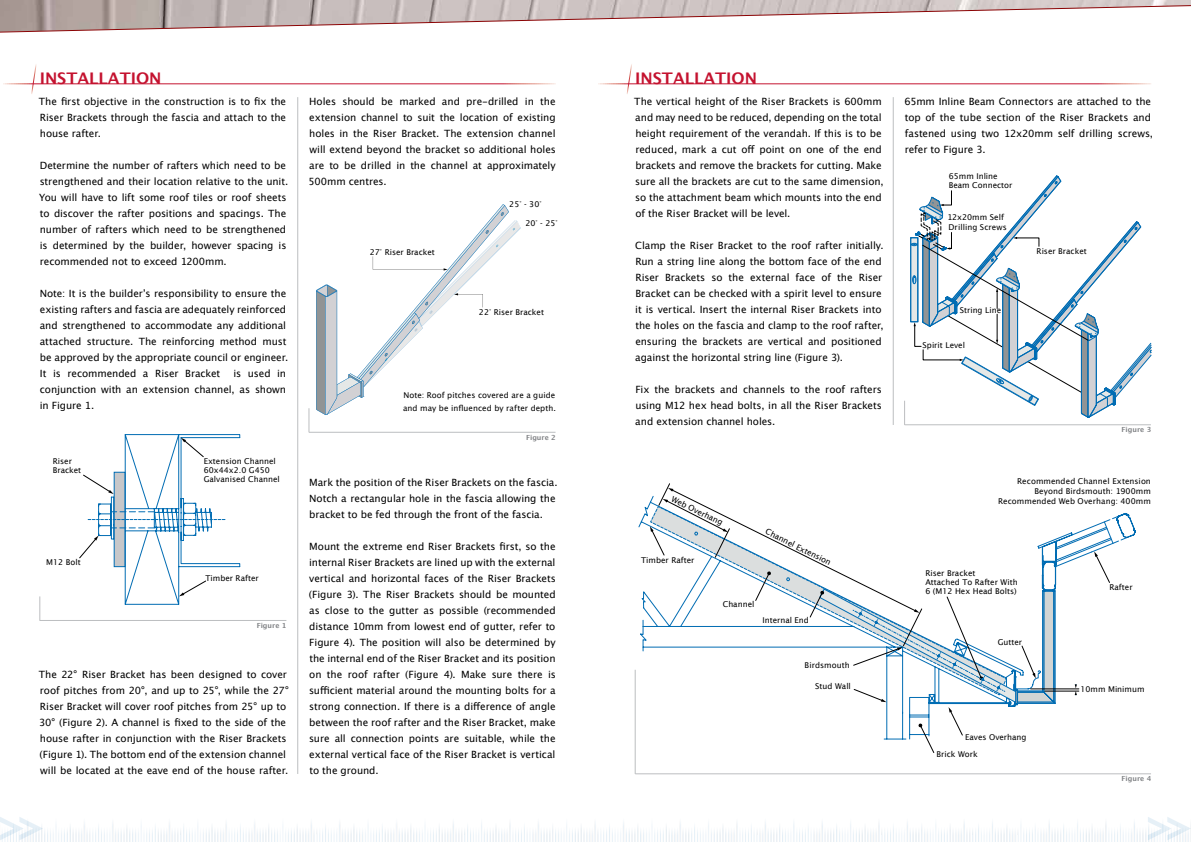
<style>
.page{position:relative;width:1191px;height:842px;background:#fff}
.page>*{position:absolute;margin:0;border:0;box-sizing:border-box;transform-origin:0 0}
.t1{font:700 16px "Lucida Grande";color:#c4122f}
.t2{font:10px/16px "Lucida Grande";letter-spacing:-.01em;color:#000}
.t3{font:8px/9px "Lucida Sans";color:#000}
.t4{font:8px/10px "Lucida Grande";letter-spacing:.01em;color:#000}
.t5{font:700 7px "Lucida Grande";color:#808285}
</style>
<div class="page">
<img style="left:2px;top:822px;width:1189px;height:20px">
<svg style="left:0;top:817px;width:43px;height:23px"></svg>
<svg style="left:1147px;top:817px;width:44px;height:23px"></svg>
<svg style="left:0;top:0;width:1191px;height:33px"></svg>
<svg style="left:31px;top:64px;width:6px;height:30px"></svg>
<hr style="left:0;top:83px;width:556px;height:1px;background:#fff">
<svg style="left:626px;top:64px;width:6px;height:30px"></svg>
<hr style="left:595px;top:83px;width:556px;height:1px;background:#fff">
<hr style="left:297px;top:97px;width:1px;height:677px;background:#bcbec0">
<hr style="left:893px;top:97px;width:1px;height:328px;background:#bcbec0">
<hr style="left:40px;top:620px;width:246px;height:1px;background:#bcbec0">
<svg style="left:40px;top:596px;width:1px;height:24px"></svg>
<svg style="left:79px;top:434px;width:161px;height:171px"></svg>
<hr style="left:309px;top:432px;width:246px;height:1px;background:#bcbec0">
<svg style="left:309px;top:408px;width:1px;height:24px"></svg>
<svg style="left:316px;top:204px;width:193px;height:211px"></svg>
<img style="left:368px;top:358px;width:19px;height:20px">
<img style="left:496px;top:220px;width:24px;height:28px">
<hr style="left:904px;top:425px;width:246px;height:1px;background:#bcbec0">
<svg style="left:904px;top:176px;width:247px;height:249px"></svg>
<hr style="left:635px;top:774px;width:516px;height:1px;background:#bcbec0">
<hr style="left:635px;top:670px;width:1px;height:104px;background:#bcbec0">
<svg style="left:650px;top:483px;width:485px;height:270px"></svg>
<h1 class="t1" style="left:40px;top:65px;width:11px">installation</h1>
<h1 class="t1" style="left:635px;top:65px;width:11px">installation</h1>
<p class="t2" style="left:39px;top:93px;width:249px;text-align:justify">The first objective in the construction is to fix the Riser Brackets through the fascia and attach to the house rafter.</p>
<p class="t2" style="left:39px;top:157px;width:250px">Determine the number of rafters which need to be strengthened and their location relative to the unit.<br>You will have to lift some roof tiles or roof sheets to discover the rafter positions and spacings. The number of rafters which need to be strengthened is determined by the builder, however spacing is recommended not to exceed 1200mm.</p>
<p class="t2" style="left:40px;top:285px;width:250px">Note: It is the builder’s responsibility to ensure the existing rafters and fascia are adequately reinforced and strengthened to accommodate any additional attached structure. The reinforcing method must be approved by the appropriate council or engineer.<br>It is recommended a Riser Bracket</p>
<p class="t2" style="left:634px;top:93px;width:251px">The vertical height of the Riser Brackets is 600mm and may need to be reduced, depending on the total height requirement of the verandah. If this is to be reduced, mark a cut off point on one of the end brackets and remove the brackets for cutting. Make sure all the brackets are cut to the same dimension, so the attachment beam which mounts into the end of the Riser Bracket will be level.</p>
<p class="t2" style="left:635px;top:237px;width:250px">Clamp the Riser Bracket to the roof rafter initially.<br>Run a string line along the bottom face of the end Riser Brackets so the external face of the Riser Bracket can be checked with a spirit level to ensure it is vertical. Insert the internal Riser Brackets into the holes on the fascia and clamp to the roof rafter, ensuring the brackets are vertical and positioned against the horizontal string line (Figure 3).</p>
<p class="t2" style="left:635px;top:381px;width:248px;text-align:justify">Fix the brackets and channels to the roof rafters using M12 hex head bolts, in all the Riser Brackets and extension channel holes.</p>
<p class="t2" style="left:309px;top:93px;width:249px;text-align:justify">Holes should be marked and pre-drilled in the extension channel to suit the location of existing holes in the Riser Bracket. The extension channel will extend beyond the bracket so additional holes are to be drilled in the channel at approximately 500mm centres.</p>
<p class="t3" style="left:509px;top:200px;width:34px">25° - 30°</p>
<p class="t3" style="left:525px;top:219px;width:34px">20° - 25°</p>
<p class="t3" style="left:370px;top:248px;width:67px">27° Riser Bracket</p>
<p class="t3" style="left:479px;top:308px;width:67px">22° Riser Bracket</p>
<p class="t2" style="left:40px;top:365px;width:248px;text-align:justify;text-indent:194px">is used in conjunction with an extension channel, as shown in Figure 1.</p>
<p class="t4" style="left:403px;top:388px;width:154px;line-height:13px">Note: Roof pitches covered are a guide and may be influenced by rafter depth.</p>
<p class="t3" style="left:53px;top:457px;width:30px">Riser<br>Bracket</p>
<p class="t3" style="left:204px;top:457px;width:78px">Extension Channel<br>60x44x2.0 G450<br>Galvanised Channel</p>
<p class="t3" style="left:46px;top:557px;width:36px">M12 Bolt</p>
<p class="t3" style="left:205px;top:574px;width:55px">Timber Rafter</p>
<p class="t5" style="left:257px;top:620px;width:31px">Figure 1</p>
<p class="t2" style="left:39px;top:666px;width:252px">The 22° Riser Bracket has been designed to cover roof pitches from 20°, and up to 25°, while the 27° Riser Bracket will cover roof pitches from 25° up to 30° (Figure 2). A channel is fixed to the side of the house rafter in conjunction with the Riser Brackets (Figure 1). The bottom end of the extension channel will be located at the eave end of the house rafter.</p>
<p class="t5" style="left:526px;top:432px;width:31px">Figure 2</p>
<p class="t2" style="left:309px;top:474px;width:250px">Mark the position of the Riser Brackets on the fascia.<br>Notch a rectangular hole in the fascia allowing the bracket to be fed through the front of the fascia.</p>
<p class="t2" style="left:309px;top:538px;width:248px;text-align:justify">Mount the extreme end Riser Brackets first, so the internal Riser Brackets are lined up with the external vertical and horizontal faces of the Riser Brackets (Figure 3). The Riser Brackets should be mounted as close to the gutter as possible (recommended distance 10mm from lowest end of gutter, refer to Figure 4). The position will also be determined by the internal end of the Riser Bracket and its position on the roof rafter (Figure 4). Make sure there is sufficient material around the mounting bolts for a strong connection. If there is a difference of angle between the roof rafter and the Riser Bracket, make sure all connection points are suitable, while the external vertical face of the Riser Bracket is vertical to the ground.</p>
<p class="t3" style="left:674px;top:494px;width:58px;rotate:26deg">Web Overhang</p>
<p class="t3" style="left:641px;top:556px;width:55px">Timber Rafter</p>
<p class="t3" style="left:768px;top:527px;width:74px;rotate:26deg">Channel Extension</p>
<p class="t3" style="left:723px;top:599px;width:33px">Channel</p>
<p class="t3" style="left:762px;top:616px;width:48px">Internal End</p>
<p class="t4" style="left:804px;top:660px;width:47px">Birdsmouth</p>
<p class="t3" style="left:815px;top:681px;width:37px">Stud Wall</p>
<p class="t2" style="left:904px;top:93px;width:250px">65mm Inline Beam Connectors are attached to the top of the tube section of the Riser Brackets and fastened using two 12x20mm self drilling screws, refer to Figure 3.</p>
<p class="t3" style="left:948px;top:172px;width:65px">65mm Inline<br>Beam Connector</p>
<p class="t4" style="left:947px;top:212px;width:61px">12x20mm Self<br>Drilling Screws</p>
<p class="t3" style="left:959px;top:306px;width:43px">String Line</p>
<p class="t3" style="left:922px;top:341px;width:44px">Spirit Level</p>
<p class="t3" style="left:1036px;top:247px;width:52px">Riser Bracket</p>
<p class="t5" style="left:1121px;top:424px;width:31px">Figure 3</p>
<p class="t4" style="left:998px;top:476px;width:154px;text-align:right">Recommended Channel Extension<br>Beyond Birdsmouth: 1900mm<br>Recommended Web Overhang: 400mm</p>
<p class="t3" style="left:925px;top:568px;width:94px">Riser Bracket<br>Attached To Rafter With<br>6 (M12 Hex Head Bolts)</p>
<p class="t3" style="left:997px;top:638px;width:26px">Gutter</p>
<p class="t3" style="left:936px;top:728px;width:91px;line-height:17.6px;text-indent:29px">Eaves Overhang<br>Brick Work</p>
<p class="t3" style="left:1109px;top:583px;width:25px">Rafter</p>
<p class="t3" style="left:1080px;top:684px;width:68px">10mm Minimum.</p>
<p class="t5" style="left:1121px;top:773px;width:31px">Figure 4</p>
</div>
